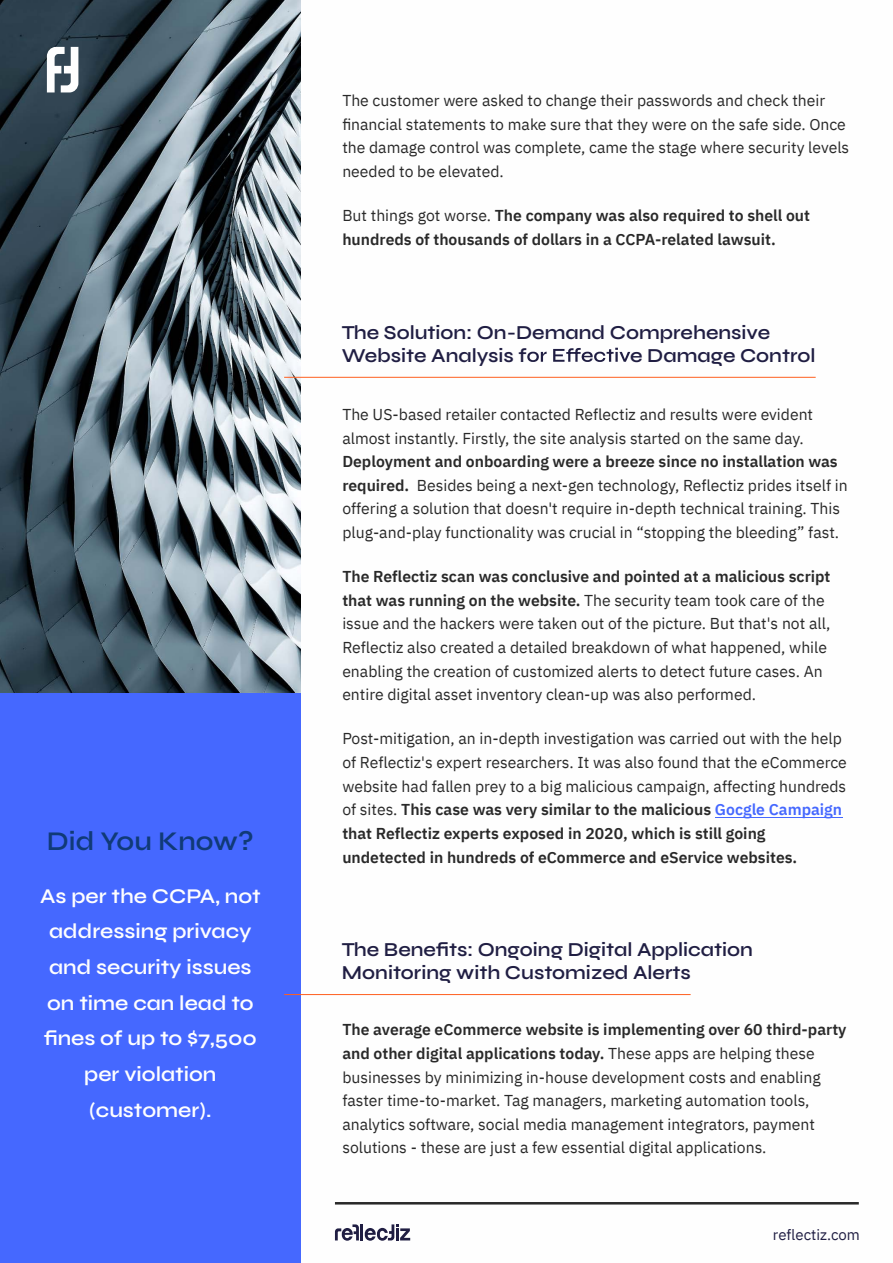
<style>
.page{position:relative;width:893px;height:1263px;background:#fff}
.page>*{position:absolute;margin:0;border:0;box-sizing:border-box;transform-origin:0 0}
.t1{font:600 27px "Syne";color:#103a77}
.t2{font:600 21px/35.7px "Syne";color:#fefefe;text-align:center}
.t3{font:600 19.8px/22.8px "Syne";color:#201e43}
.t4{font:15.75px/23.7px "IBM Plex Sans";color:#292929}
.t5{font:600 15.75px/23.7px "IBM Plex Sans";color:#292929}
.t6{font:15px "IBM Plex Sans";color:#201e43}
.s1{font-weight:400}
.s2{font-weight:600}
.s3{font-weight:600;color:#4568ff}
</style>
<div class="page">
<div style="left:0;top:692px;width:301px;height:571px;background:#4568ff"></div>
<img style="left:0;top:0;width:301px;height:692px">
<hr style="left:360px;top:1224px;width:3px;height:16px;background:#201e43">
<svg style="left:335px;top:1224px;width:24px;height:17px"></svg>
<svg style="left:365px;top:1224px;width:45px;height:17px"></svg>
<svg style="left:47px;top:47px;width:31px;height:45px"></svg>
<hr style="left:335px;top:1202px;width:524px;height:2px;background:#292929">
<hr style="left:284px;top:377px;width:532px;height:1px;background:#ff5f1f">
<hr style="left:284px;top:994px;width:407px;height:1px;background:#ff5f1f">
<svg style="left:527px;top:348px;width:103px;height:14px"></svg>
<hr style="left:715px;top:817px;width:127px;height:1px;background:#4568ff">
<h1 class="t1" style="left:47px;top:824px;width:209px">Did You Know?</h1>
<h2 class="t2" style="left:40px;top:877px;width:222px">As per the CCPA, not addressing privacy and security issues on time can lead to fines of up to $7,500 per violation (customer).</h2>
<p class="t4" style="left:342px;top:87px;width:508px">The customer were asked to change their passwords and check their financial statements to make sure that they were on the safe side. Once the damage control was complete, came the stage where security levels needed to be elevated.</p>
<p class="t5" style="left:342px;top:203px;width:469px"><span class="s1">But things got worse.</span> The company was also required to shell out hundreds of thousands of dollars in a CCPA-related lawsuit.</p>
<p class="t3" style="left:342px;top:321px;width:430px">The Solution: On-Demand Comprehensive<br>Website Analysis f</p>
<p class="t3" style="left:630px;top:343px;width:187px">e Damage Control</p>
<p class="t4" style="left:342px;top:401px;width:472px">The US-based retailer contacted Reflectiz and results were evident almost instantly. Firstly, the site analysis started on the same day.</p>
<p class="t4" style="left:342px;top:449px;width:507px"><span class="s2">Deployment and onboarding were a breeze since no installation was required.</span> Besides being a next-gen technology, Reflectiz prides itself in offering a solution that doesn't require in-depth technical training. This plug-and-play functionality was crucial in “stopping the bleeding” fast.</p>
<p class="t4" style="left:342px;top:563px;width:490px"><span class="s2">The Reflectiz scan was conclusive and pointed at a malicious script that was running on the website.</span> The security team took care of the issue and the hackers were taken out of the picture. But that's not all, Reflectiz also created a detailed breakdown of what happened, while enabling the creation of customized alerts to detect future cases. An entire digital asset inventory clean-up was also performed.</p>
<p class="t4" style="left:342px;top:726px;width:506px">Post-mitigation, an in-depth investigation was carried out with the help of Reflectiz's expert researchers. It was also found that the eCommerce website had fallen prey to a big malicious campaign, affecting hundreds of sites. <span class="s2">This case was very similar to the malicious</span> <span class="s3">Gocgle Campaign </span><span class="s2">that Reflectiz experts exposed in 2020, which is still going undetected in hundreds of eCommerce and eService websites.</span></p>
<p class="t3" style="left:342px;top:938px;width:413px">The Benefits: Ongoing Digital Application<br>Monitoring with Customized Alerts</p>
<p class="t4" style="left:342px;top:1016px;width:506px"><span class="s2">The average eCommerce website is implementing over 60 third-party and other digital applications today.</span> These apps are helping these businesses by minimizing in-house development costs and enabling faster time-to-market. Tag managers, marketing automation tools, analytics software, social media management integrators, payment solutions - these are just a few essential digital applications.</p>
<p class="t6" style="left:773px;top:1223px;width:89px">reflectiz.com</p>
</div>
